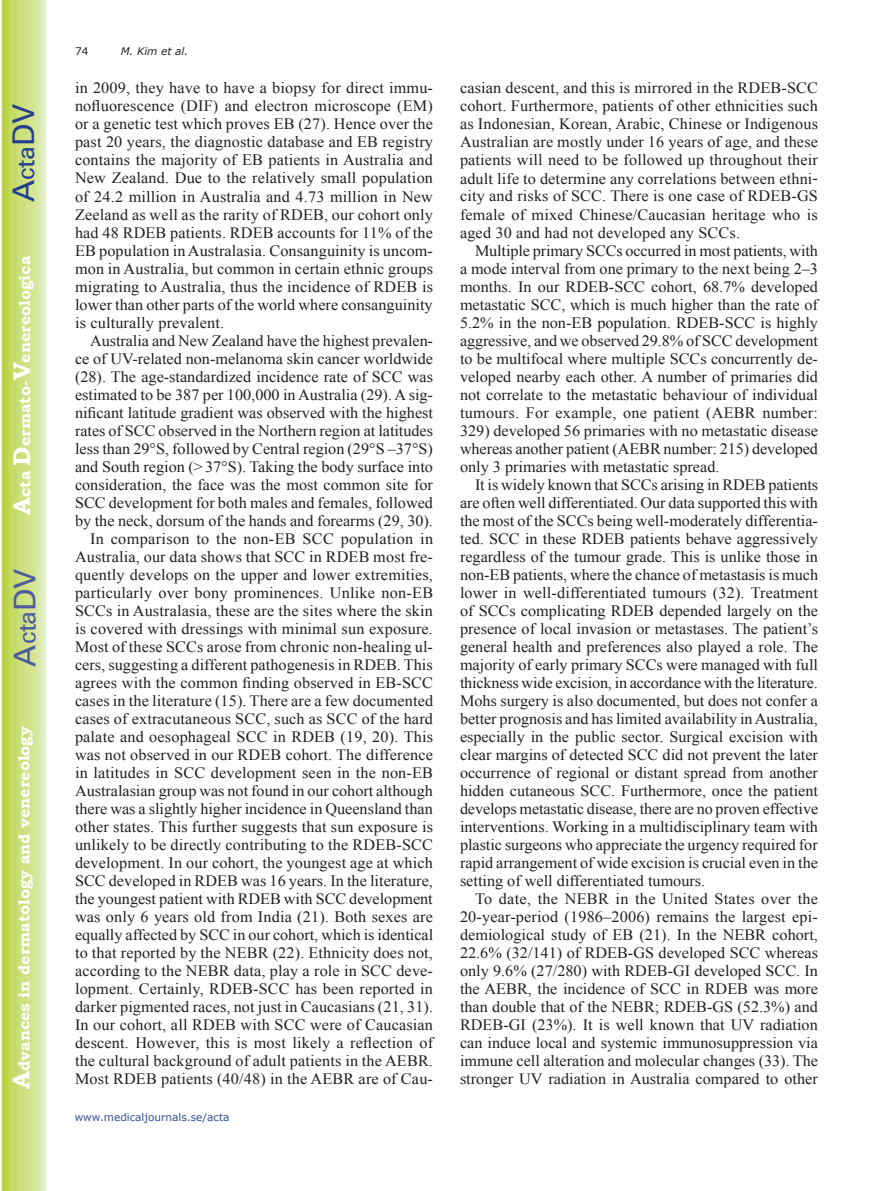
<style>
.page{position:relative;width:893px;height:1191px;background:#fff}
.page>*{position:absolute;margin:0;border:0;box-sizing:border-box;transform-origin:0 0}
.t1{font:30px "Univers";color:#4d5a9e}
.t2{font:30px "Univers";color:#253f8e}
.t3{font:15.75px/18px "Times New Roman";letter-spacing:.005em;color:#231f20;text-align:justify}
.t4{font:700 15.75px "Bookman Old Style";color:#fff}
.t5{font:10.5px "Verdana";color:#324f95}
.t6{font:italic 10.5px "Verdana";color:#231f20}
.t7{font:10.5px "Verdana";color:#231f20}
.s1{font-size:24px}
</style>
<div class="page">
<svg style="left:1px;top:0;width:45px;height:1191px;background:#cfe084"></svg>
<h1 class="t2" style="left:6px;top:202px;width:100px;rotate:-90deg">A<span class="s1">cta</span>DV</h1>
<p class="t4" style="left:15px;top:515px;width:260px;rotate:-90deg"><span class="s1">A</span>cta <span class="s1">D</span>ermato-<span class="s1">V</span>enereologica</p>
<h1 class="t1" style="left:7px;top:666px;width:100px;rotate:-90deg">A<span class="s1">cta</span>DV</h1>
<p class="t4" style="left:15px;top:1088px;width:364px;rotate:-90deg"><span class="s1">A</span>dvances in dermatology and venereology</p>
<p class="t7" style="left:75px;top:44px;width:15px">74</p>
<p class="t6" style="left:121px;top:44px;width:69px">M. Kim et al.</p>
<p class="t3" style="left:75px;top:79px;width:360px">in 2009, they have to have a biopsy for direct immu&shy;nofluorescence (DIF) and electron microscope (EM) or a genetic test which proves EB (27). Hence over the past 20 years, the diagnostic database and EB registry contains the majority of EB patients in Australia and New Zealand. Due to the relatively small population of 24.2 million in Australia and 4.73 million in New Zeeland as well as the rarity of RDEB, our cohort only had 48 RDEB patients. RDEB accounts for 11% of the EB population in Australasia. Consanguinity is uncom&shy;mon in Australia, but common in certain ethnic groups migrating to Australia, thus the incidence of RDEB is lower than other parts of the world where consanguinity is culturally prevalent.</p>
<p class="t3" style="left:75px;top:331px;width:360px;text-align:right">Australia and New Zealand have the highest prevalen&shy;ce of UV-related non-melanoma skin cancer worldwide (28). The age-standardized incidence rate of SCC was estimated to be 387 per 100,000 in Australia (29). A sig&shy;nificant latitude gradient was observed with the highest rates of SCC observed in the Northern region at latitudes less than 29°S, followed by Central region (29°S –37°S) and South region (&gt;37°S). Taking the body surface into consideration, the face was the most common site for SCC development for both males and females, followed by the neck, dorsum of the hands and forearms (29, 30).<br>In comparison to the non-EB SCC population in Australia, our data shows that SCC in RDEB most fre&shy;quently develops on the upper and lower extremities, particularly over bony prominences. Unlike non-EB SCCs in Australasia, these are the sites where the skin is covered with dressings with minimal sun exposure.<br>Most of these SCCs arose from chronic non-healing ul&shy;cers, suggesting a different pathogenesis in RDEB. This agrees with the common finding observed in EB-SCC cases in the literature (15). There are a few documented cases of extracutaneous SCC, such as SCC of the hard palate and oesophageal SCC in RDEB (19, 20). This was not observed in our RDEB cohort. The difference in latitudes in SCC development seen in the non-EB Australasian group was not found in our cohort although there was a slightly higher incidence in Queensland than other states. This further suggests that sun exposure is unlikely to be directly contributing to the RDEB-SCC development. In our cohort, the youngest age at which SCC developed in RDEB was 16 years. In the literature, the youngest patient with RDEB with SCC development was only 6 years old from India (21). Both sexes are equally affected by SCC in our cohort, which is identical to that reported by the NEBR (22). Ethnicity does not, according to the NEBR data, play a role in SCC deve&shy;lopment. Certainly, RDEB-SCC has been reported in darker pigmented races, not just in Caucasians (21, 31).<br>In our cohort, all RDEB with SCC were of Caucasian descent. However, this is most likely a reflection of the cultural background of adult patients in the AEBR.<br>Most RDEB patients (40/48) in the AEBR are of Cau-</p>
<p class="t5" style="left:75px;top:1109px;width:156px">www.medicaljournals.se/acta</p>
<p class="t3" style="left:460px;top:79px;width:360px">casian descent, and this is mirrored in the RDEB-SCC cohort. Furthermore, patients of other ethnicities such as Indonesian, Korean, Arabic, Chinese or Indigenous Australian are mostly under 16 years of age, and these patients will need to be followed up throughout their adult life to determine any correlations between ethni&shy;city and risks of SCC. There is one case of RDEB-GS female of mixed Chinese/Caucasian heritage who is aged 30 and had not developed any SCCs.</p>
<p class="t3" style="left:460px;top:241px;width:360px;text-indent:15px">Multiple primary SCCs occurred in most patients, with a mode interval from one primary to the next being 2–3 months. In our RDEB-SCC cohort, 68.7% developed metastatic SCC, which is much higher than the rate of 5.2% in the non-EB population. RDEB-SCC is highly aggressive, and we observed 29.8% of SCC development to be multifocal where multiple SCCs concurrently de&shy;veloped nearby each other. A number of primaries did not correlate to the metastatic behaviour of individual tumours. For example, one patient (AEBR number:<br>329) developed 56 primaries with no metastatic disease whereas another patient (AEBR number: 215) developed only 3 primaries with metastatic spread.</p>
<p class="t3" style="left:460px;top:475px;width:360px;text-indent:15px">It is widely known that SCCs arising in RDEB patients are often well differentiated. Our data supported this with the most of the SCCs being well-moderately differentia&shy;ted. SCC in these RDEB patients behave aggressively regardless of the tumour grade. This is unlike those in non-EB patients, where the chance of metastasis is much lower in well-differentiated tumours (32). Treatment of SCCs complicating RDEB depended largely on the presence of local invasion or metastases. The patient’s general health and preferences also played a role. The majority of early primary SCCs were managed with full thickness wide excision, in accordance with the literature.<br>Mohs surgery is also documented, but does not confer a better prognosis and has limited availability in Australia, especially in the public sector. Surgical excision with clear margins of detected SCC did not prevent the later occurrence of regional or distant spread from another hidden cutaneous SCC. Furthermore, once the patient develops metastatic disease, there are no proven effective interventions. Working in a multidisciplinary team with plastic surgeons who appreciate the urgency required for rapid arrangement of wide excision is crucial even in the setting of well differentiated tumours.</p>
<p class="t3" style="left:460px;top:889px;width:360px;text-indent:15px">To date, the NEBR in the United States over the 20-year-period (1986–2006) remains the largest epi&shy;demiological study of EB (21). In the NEBR cohort, 22.6% (32/141) of RDEB-GS developed SCC whereas only 9.6% (27/280) with RDEB-GI developed SCC. In the AEBR, the incidence of SCC in RDEB was more than double that of the NEBR; RDEB-GS (52.3%) and RDEB-GI (23%). It is well known that UV radiation can induce local and systemic immunosuppression via immune cell alteration and molecular changes (33). The stronger UV radiation in Australia compared to other</p>
</div>
